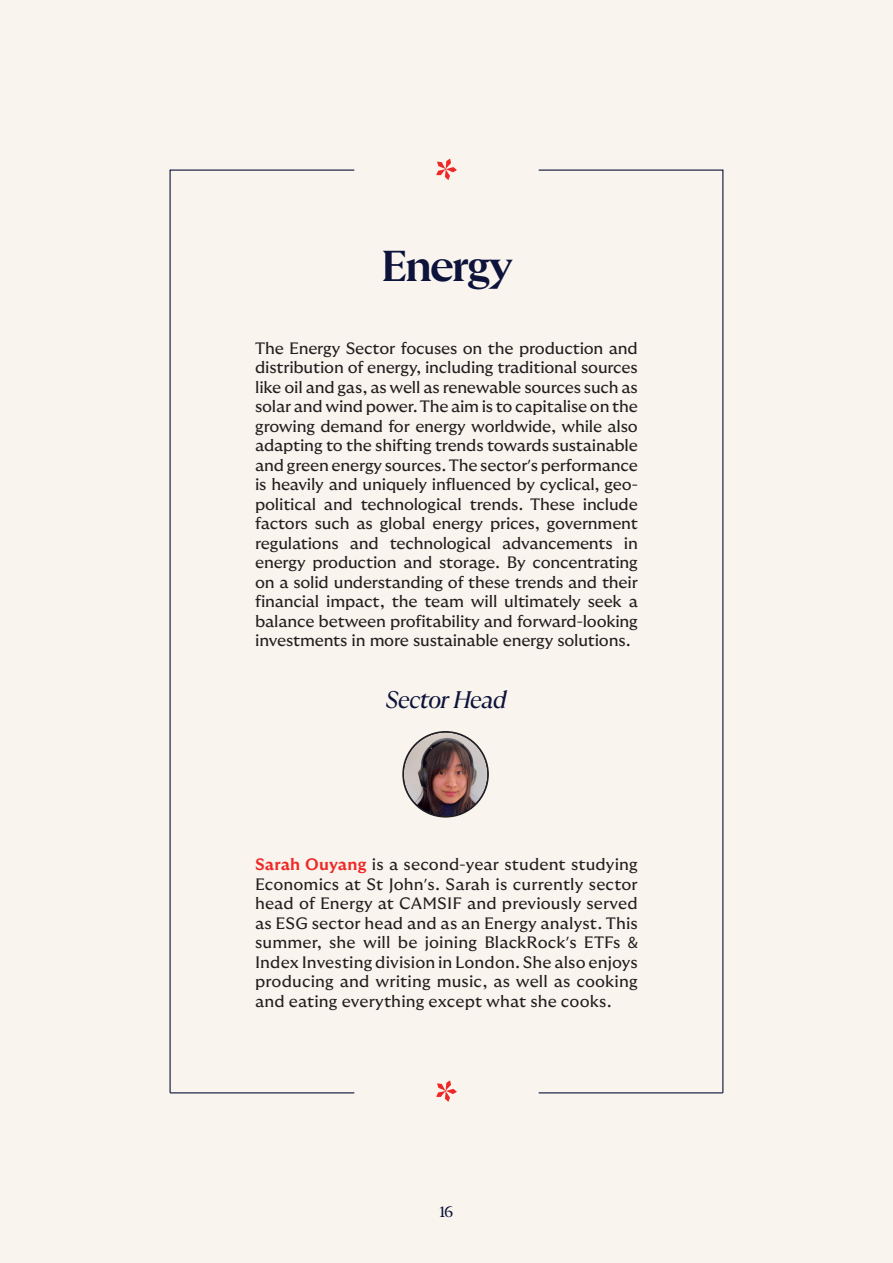
<style>
.page{position:relative;width:893px;height:1263px;background:#f9f5ee}
.page>*{position:absolute;margin:0;border:0;box-sizing:border-box;transform-origin:0 0}
.t1{font:700 43.2px "GT Ultra Fine";letter-spacing:-.04em;color:#0d133a}
.t2{font:italic 24px "GT Ultra Fine";letter-spacing:-.045em;color:#0d133a}
.t3{font:16.5px/19.5px "GT Ultra Median";letter-spacing:-.01em;color:#231f20;text-align:justify}
.t4{font:15px "GT Ultra Fine";color:#0d133a}
.s1{font-family:"Myriad Pro"}
.s2{font-weight:700;color:#ee2827}
</style>
<div class="page">
<svg style="left:436px;top:159px;width:21px;height:21px"></svg>
<svg style="left:436px;top:1080px;width:21px;height:22px"></svg>
<svg style="left:169px;top:169px;width:186px;height:925px"></svg>
<svg style="left:538px;top:169px;width:186px;height:925px"></svg>
<hr style="left:170px;top:1092px;width:184px;height:1px;background:#0d133a">
<hr style="left:539px;top:1092px;width:184px;height:1px;background:#0d133a">
<img style="left:403px;top:732px;width:85px;height:85px;border-radius:43px">
<div style="left:402px;top:731px;width:87px;height:86px;border:2px solid #231f20;border-radius:50%"></div>
<h1 class="t1" style="left:381px;top:248px;width:133px">Energy</h1>
<p class="t3" style="left:255px;top:339px;width:384px">The Energy Sector focuses on the production and distribution of energy, including traditional sources like oil and gas, as well as renewable sources such as solar and wind power. The aim is to capitalise on the growing demand for energy worldwide, while also adapting to the shifting trends towards sustainable and green energy sources. The sector<span class="s1">’</span>s performance is heavily and uniquely influenced by cyclical, geo&shy;political and technological trends. These include factors such as global energy prices, government regulations and technological advancements in energy production and storage. By concentrating on a solid understanding of these trends and their financial impact, the team will ultimately seek a balance between profitability and forward-looking investments in more sustainable energy solutions.</p>
<h2 class="t2" style="left:386px;top:690px;width:122px">Sector Head</h2>
<p class="t3" style="left:255px;top:856px;width:384px"><span class="s2">Sarah Ouyang</span> is a second-year student studying Economics at St John<span class="s1">’</span>s. Sarah is currently sector head of Energy at CAMSIF and previously served as ESG sector head and as an Energy analyst. This summer, she will be joining BlackRock<span class="s1">’</span>s ETFs <span class="s1">&amp; </span>Index Investing division in London. She also enjoys producing and writing music, as well as cooking and eating everything except what she cooks.</p>
<p class="t4" style="left:439px;top:1206px;width:16px">16</p>
</div>
